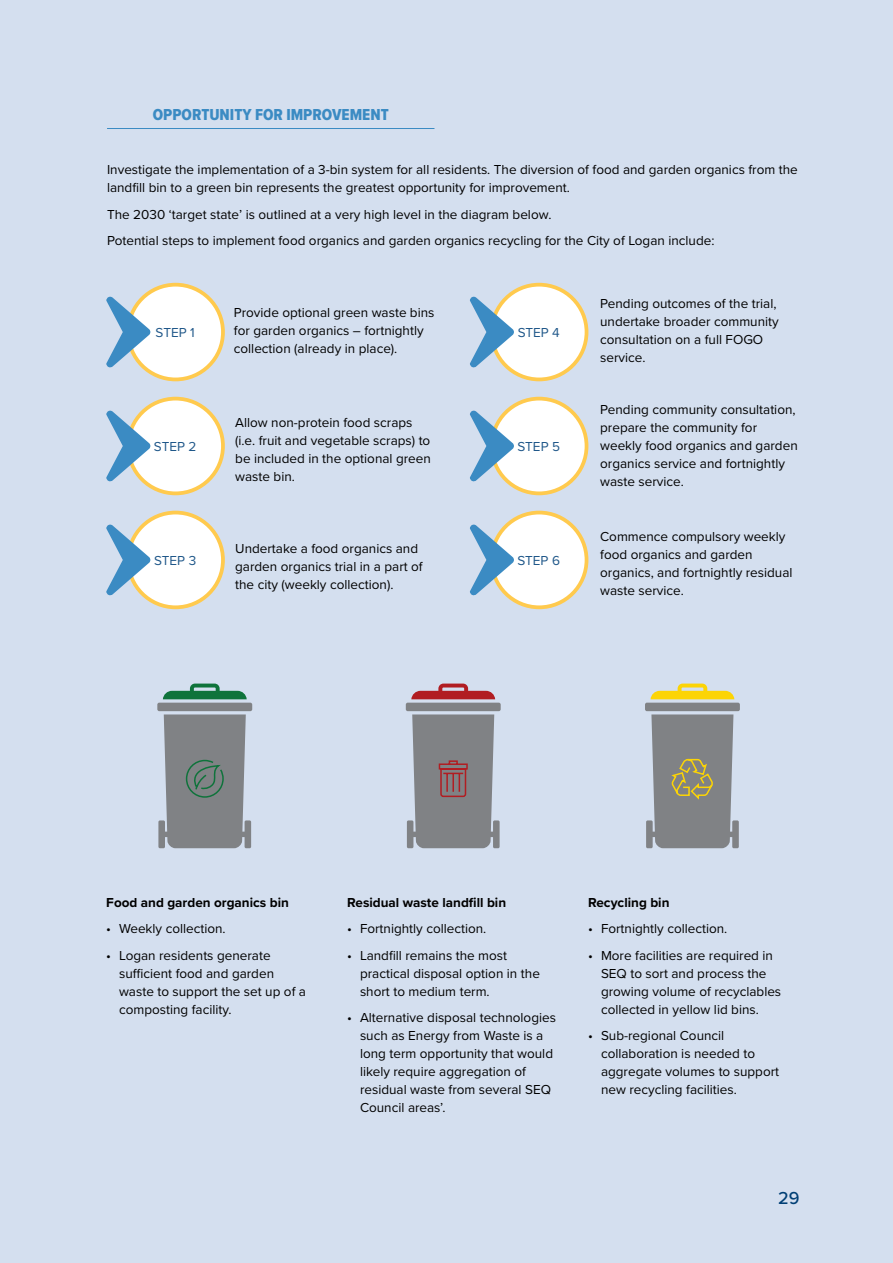
<style>
.page{position:relative;width:893px;height:1263px;background:#d4dfef}
.page>*{position:absolute;margin:0;border:0;box-sizing:border-box;transform-origin:0 0}
.t1{font:500 18px "Proxima Nova";color:#003f75}
.t2{font:16.5px "Proxima Nova Cond Extrabld";color:#3b8bc3}
.t3{font:13.5px/18px "Proxima Nova";color:#000}
.t4{font:700 13.5px "Proxima Nova";color:#000}
.t5{font:13.5px "Proxima Nova";color:#1f5789}
</style>
<div class="page">
<hr style="left:107px;top:128px;width:327px;height:1px;background:#3b8bc3">
<svg style="left:157px;top:683px;width:95px;height:165px"></svg>
<svg style="left:645px;top:683px;width:95px;height:165px"></svg>
<svg style="left:406px;top:683px;width:95px;height:165px"></svg>
<div style="left:128px;top:285px;width:95px;height:94px;background:#fff;border-radius:50%"></div>
<div style="left:126px;top:283px;width:99px;height:98px;border:4px solid #ffca4e;border-radius:50%"></div>
<div style="left:492px;top:285px;width:94px;height:94px;background:#fff;border-radius:50%"></div>
<div style="left:490px;top:283px;width:98px;height:98px;border:4px solid #ffca4e;border-radius:50%"></div>
<div style="left:128px;top:399px;width:95px;height:94px;background:#fff;border-radius:50%"></div>
<div style="left:126px;top:397px;width:99px;height:98px;border:4px solid #ffca4e;border-radius:50%"></div>
<div style="left:492px;top:399px;width:94px;height:94px;background:#fff;border-radius:50%"></div>
<div style="left:490px;top:397px;width:98px;height:98px;border:4px solid #ffca4e;border-radius:50%"></div>
<div style="left:128px;top:512px;width:95px;height:95px;background:#fff;border-radius:50%"></div>
<div style="left:126px;top:511px;width:99px;height:98px;border:4px solid #ffca4e;border-radius:50%"></div>
<div style="left:492px;top:512px;width:94px;height:95px;background:#fff;border-radius:50%"></div>
<div style="left:490px;top:511px;width:98px;height:98px;border:4px solid #ffca4e;border-radius:50%"></div>
<svg style="left:106px;top:297px;width:44px;height:71px"></svg>
<svg style="left:470px;top:297px;width:44px;height:71px"></svg>
<svg style="left:106px;top:411px;width:44px;height:71px"></svg>
<svg style="left:470px;top:411px;width:44px;height:71px"></svg>
<svg style="left:106px;top:525px;width:44px;height:70px"></svg>
<svg style="left:470px;top:525px;width:44px;height:70px"></svg>
<h4 class="t2" style="left:153px;top:102px;width:237px">OPPORTUNITY FOR IMPROVEMENT</h4>
<p class="t3" style="left:107px;top:160px;width:692px">Investigate the implementation of a 3-bin system for all residents. The diversion of food and garden organics from the landfill bin to a green bin represents the greatest opportunity for improvement.</p>
<p class="t3" style="left:107px;top:205px;width:446px">The 2030 ‘target state’ is outlined at a very high level in the diagram below.</p>
<p class="t3" style="left:107px;top:231px;width:609px">Potential steps to implement food organics and garden organics recycling for the City of Logan include:</p>
<p class="t3" style="left:234px;top:303px;width:202px">Provide optional green waste bins for garden organics – fortnightly collection (already in place).</p>
<p class="t5" style="left:156px;top:323px;width:41px">STEP 1</p>
<p class="t5" style="left:518px;top:323px;width:44px">STEP 4</p>
<p class="t3" style="left:235px;top:413px;width:197px">Allow non-protein food scraps (i.e. fruit and vegetable scraps) to be included in the optional green waste bin.</p>
<p class="t5" style="left:154px;top:437px;width:44px">STEP 2</p>
<p class="t5" style="left:517px;top:437px;width:44px">STEP 5</p>
<p class="t3" style="left:235px;top:539px;width:189px">Undertake a food organics and garden organics trial in a part of the city (weekly collection).</p>
<p class="t5" style="left:154px;top:551px;width:44px">STEP 3</p>
<p class="t5" style="left:517px;top:551px;width:44px">STEP 6</p>
<p class="t3" style="left:600px;top:294px;width:180px">Pending outcomes of the trial, undertake broader community consultation on a full FOGO service.</p>
<p class="t3" style="left:600px;top:400px;width:199px">Pending community consultation, prepare the community for weekly food organics and garden organics service and fortnightly waste service.</p>
<p class="t3" style="left:600px;top:527px;width:194px">Commence compulsory weekly food organics and garden organics, and fortnightly residual waste service.</p>
<h5 class="t4" style="left:106px;top:892px;width:184px">Food and garden organics bin</h5>
<p class="t3" style="left:106px;top:919px;width:121px">• Weekly collection.</p>
<p class="t3" style="left:119px;top:946px;width:189px;text-indent:-13px">• Logan residents generate sufficient food and garden waste to support the set up of a composting facility.</p>
<h5 class="t4" style="left:347px;top:892px;width:160px">Residual waste landfill bin</h5>
<p class="t3" style="left:347px;top:919px;width:141px">• Fortnightly collection.</p>
<p class="t3" style="left:360px;top:946px;width:181px;text-indent:-13px">• Landfill remains the most practical disposal option in the short to medium term.</p>
<p class="t3" style="left:360px;top:1008px;width:197px;text-indent:-13px">• Alternative disposal technologies such as Energy from Waste is a long term opportunity that would likely require aggregation of residual waste from several SEQ<br>Council areas’.</p>
<h5 class="t4" style="left:588px;top:892px;width:83px">Recycling bin</h5>
<p class="t3" style="left:588px;top:919px;width:141px">• Fortnightly collection.</p>
<p class="t3" style="left:601px;top:946px;width:182px;text-indent:-13px">• More facilities are required in<br>SEQ to sort and process the growing volume of recyclables collected in yellow lid bins.</p>
<p class="t3" style="left:601px;top:1026px;width:180px;text-indent:-13px">• Sub-regional Council collaboration is needed to aggregate volumes to support new recycling facilities.</p>
<h1 class="t1" style="left:778px;top:1185px;width:23px">29</h1>
</div>
